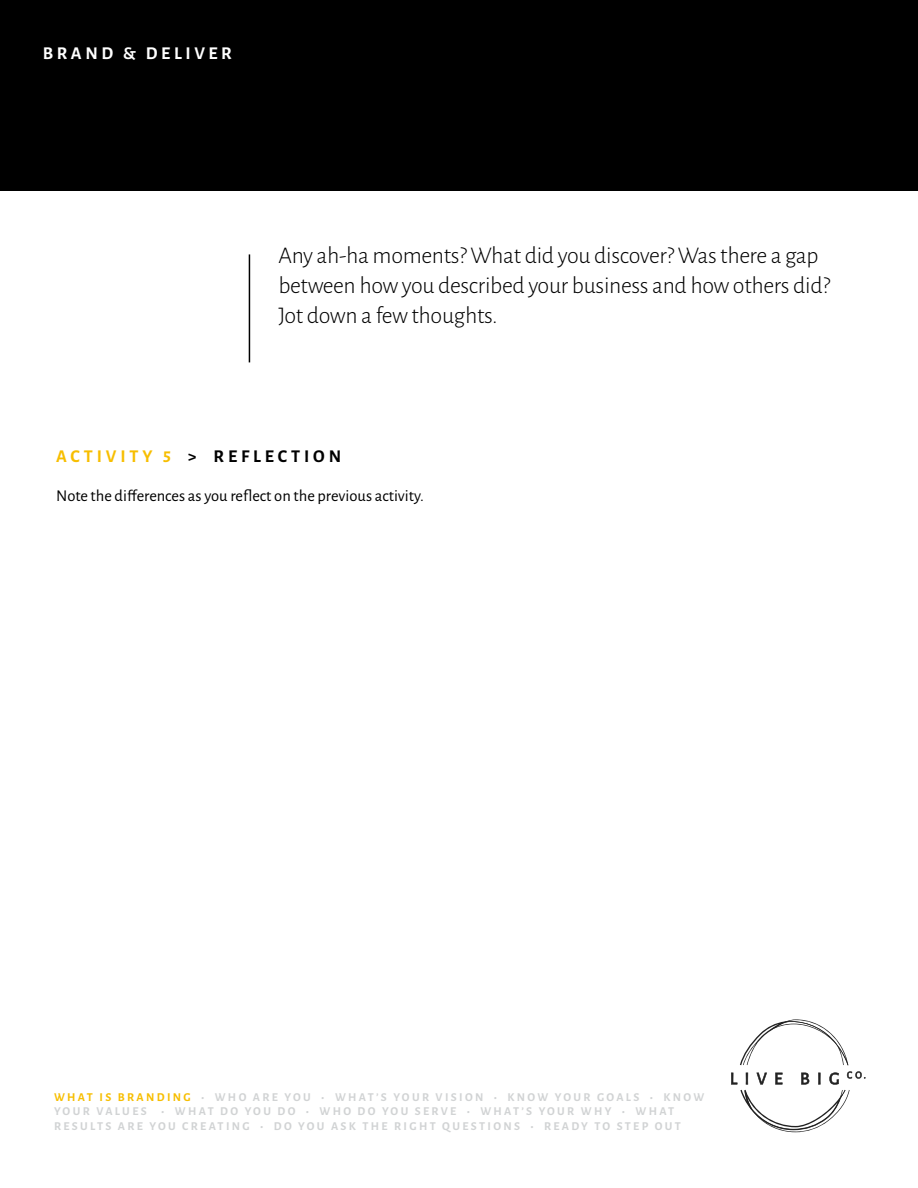
<style>
.page{position:relative;width:918px;height:1188px;background:#fff}
.page>*{position:absolute;margin:0;border:0;box-sizing:border-box;transform-origin:0 0}
.t1{font:300 24px/30px "Alegreya Sans";letter-spacing:-.015em;color:#000}
.t2{font:700 18px "Alegreya Sans";letter-spacing:.215em;color:#000}
.t3{font:700 18px "Alegreya Sans";letter-spacing:.2em;color:#fff}
.t4{font:16.5px "Alegreya Sans";color:#000}
.t5{font:700 12px/14.4px "Alegreya Sans";letter-spacing:.195em;color:#d1d3d4}
.s1{color:#f7be00}
</style>
<div class="page">
<div style="left:0;top:0;width:918px;height:191px;background:#000"></div>
<svg style="left:731px;top:1019px;width:135px;height:114px"></svg>
<hr style="left:249px;top:254px;width:1px;height:108px;background:#000">
<h2 class="t3" style="left:43px;top:40px;width:191px">BRAND &amp; DELIVER</h2>
<h1 class="t1" style="left:278px;top:240px;width:553px">Any ah-ha moments? What did you discover? Was there a gap between how you described your business and how others did?<br>Jot down a few thoughts.</h1>
<h2 class="t2" style="left:56px;top:443px;width:286px"><span class="s1">ACTIVITY 5</span> &gt; REFLECTION</h2>
<h3 class="t4" style="left:56px;top:485px;width:369px">Note the differences as you reflect on the previous activity.</h3>
<p class="t5" style="left:54px;top:1089px;width:652px"><span class="s1">WHAT IS BRANDING</span> • WHO ARE YOU • WHAT’S YOUR VISION • KNOW YOUR GOALS • KNOW<br>YOUR VALUES • WHAT DO YOU DO • WHO DO YOU SERVE • WHAT’S YOUR WHY • WHAT<br>RESULTS ARE YOU CREATING • DO YOU ASK THE RIGHT QUESTIONS • READY TO STEP OUT</p>
</div>
